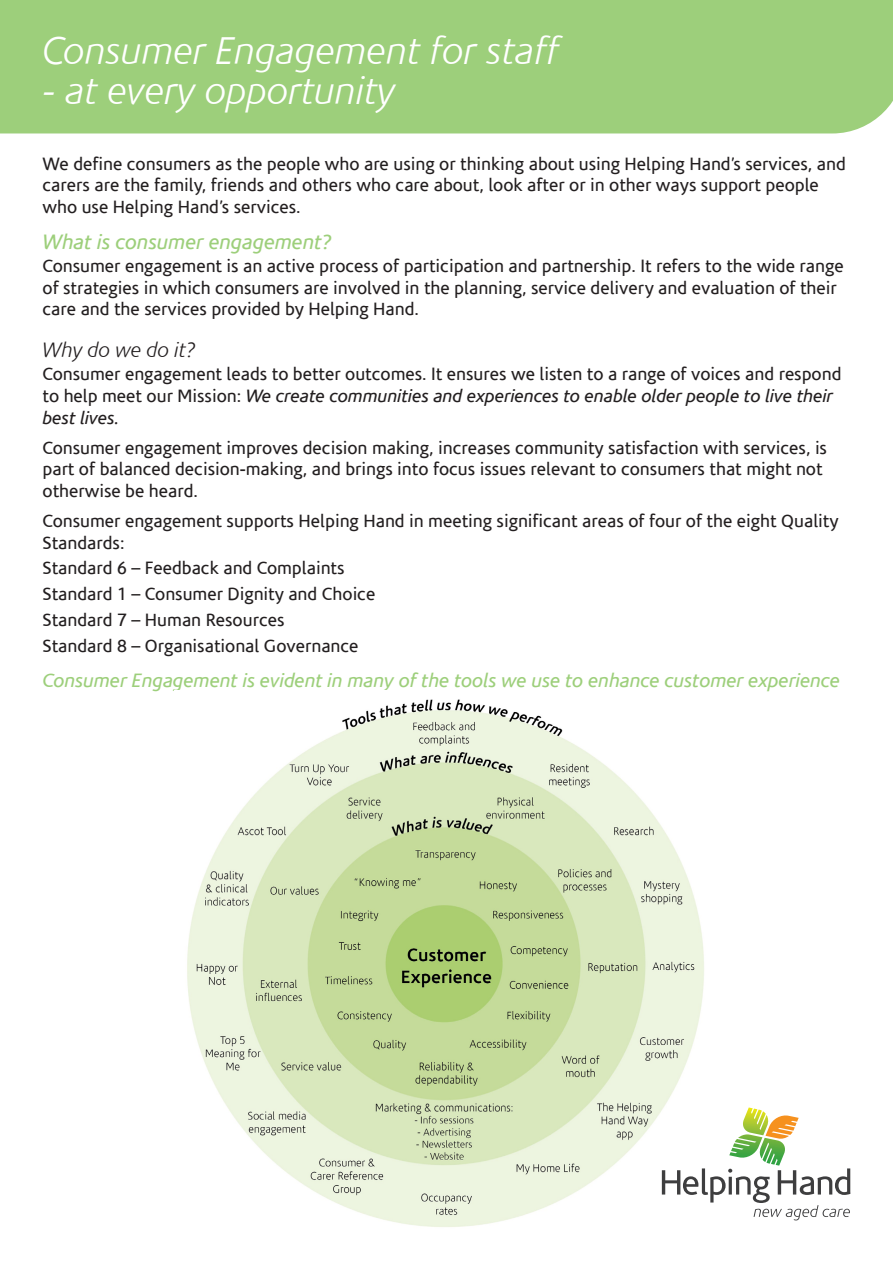
<style>
.page{position:relative;width:893px;height:1263px;background:#fff}
.page>*{position:absolute;margin:0;border:0;box-sizing:border-box;transform-origin:0 0}
.t1{font:italic 300 39px "Corisande";color:#fff}
.t2{font:italic 21px "Corisande";color:#9dcf7b}
.t3{font:italic 300 21px "Corisande";color:#231f20}
.t4{font:italic 19.5px "Corisande";color:#9dcf7b}
.t5{font:18px/21.6px "Corisande";color:#231f20}
.s1{font-style:italic}
</style>
<div class="page">
<div style="left:0;top:0;width:893px;height:133px;background:#9dcf7b"></div>
<img style="left:187px;top:699px;width:517px;height:528px">
<svg style="left:662px;top:1107px;width:188px;height:113px"></svg>
<p class="t1" style="left:43px;top:27px;width:518px">Consumer Engagement for staff</p>
<p class="t1" style="left:43px;top:68px;width:354px">- at every opportunity</p>
<p class="t5" style="left:43px;top:153px;width:805px">We define consumers as the people who are using or thinking about using Helping Hand’s services, and carers are the family, friends and others who care about, look after or in other ways support people who use Helping Hand’s services.</p>
<p class="t2" style="left:43px;top:229px;width:291px">What is consumer engagement?</p>
<p class="t5" style="left:43px;top:255px;width:803px">Consumer engagement is an active process of participation and partnership. It refers to the wide range of strategies in which consumers are involved in the planning, service delivery and evaluation of their care and the services provided by Helping Hand.</p>
<p class="t3" style="left:43px;top:338px;width:155px">Why do we do it?</p>
<p class="t5" style="left:43px;top:364px;width:800px">Consumer engagement leads to better outcomes. It ensures we listen to a range of voices and respond to help meet our Mission: <span class="s1">We create communities and experiences to enable older people to live their best lives.</span></p>
<p class="t5" style="left:43px;top:437px;width:786px">Consumer engagement improves decision making, increases community satisfaction with services, is part of balanced decision-making, and brings into focus issues relevant to consumers that might not otherwise be heard.</p>
<p class="t5" style="left:43px;top:510px;width:797px">Consumer engagement supports Helping Hand in meeting significant areas of four of the eight Quality<br>Standards:</p>
<p class="t5" style="left:43px;top:558px;width:304px">Standard 6 – Feedback and Complaints</p>
<p class="t5" style="left:43px;top:584px;width:334px">Standard 1 – Consumer Dignity and Choice</p>
<p class="t5" style="left:43px;top:609px;width:243px">Standard 7 – Human Resources</p>
<p class="t5" style="left:43px;top:635px;width:318px">Standard 8 – Organisational Governance</p>
<p class="t4" style="left:43px;top:669px;width:799px">Consumer Engagement is evident in many of the tools we use to enhance customer experience</p>
</div>
